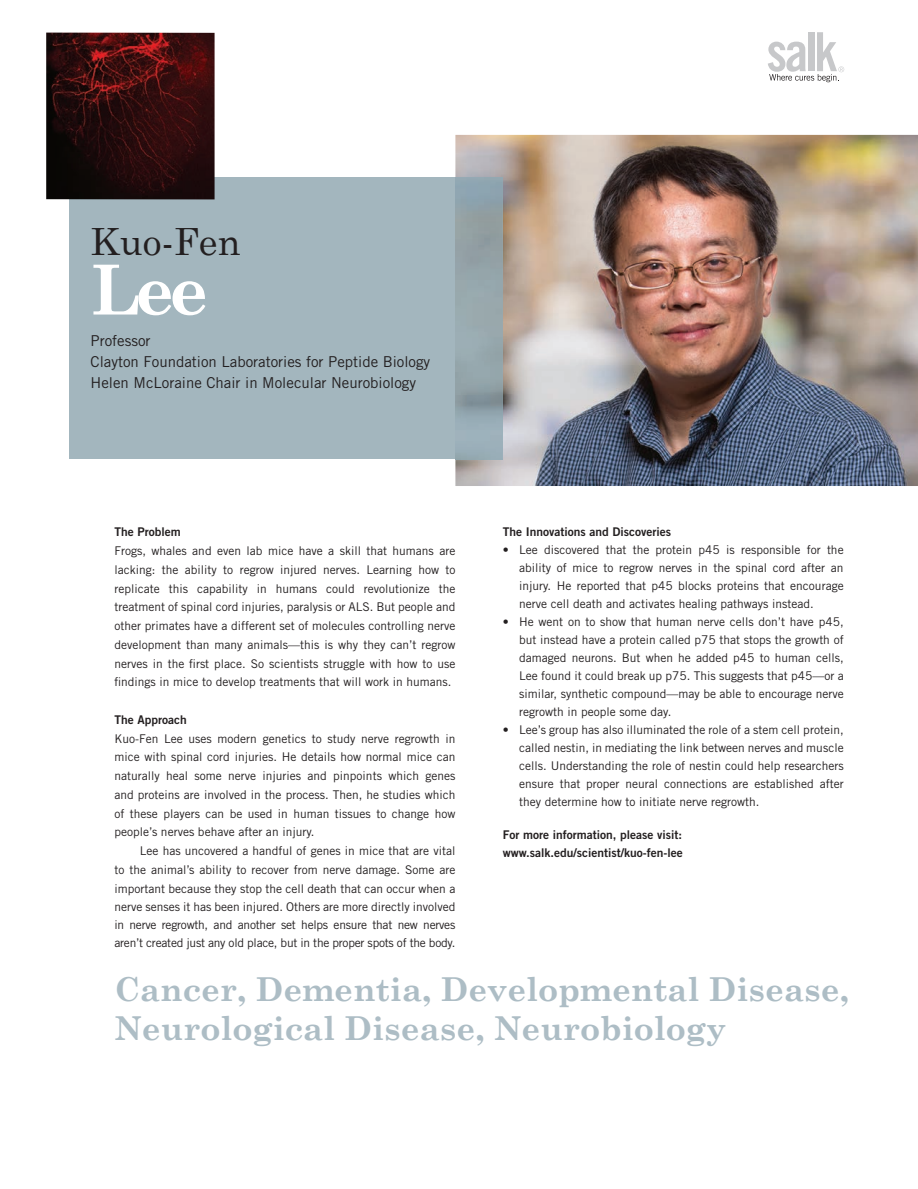
<style>
.page{position:relative;width:918px;height:1189px;background:#fff}
.page>*{position:absolute;margin:0;border:0;box-sizing:border-box;transform-origin:0 0}
.t1{font:700 69px "Century Schoolbook";color:#fff}
.t2{font:37.5px "Century Schoolbook";color:#231f20}
.t3{font:700 33px/39.6px "Century Schoolbook";color:#adbdc5}
.t4{font:15px/21px "Trade Gothic";color:#231f20}
.t5{font:12px/18.8px "Trade Gothic";color:#231f20;text-align:justify}
.t6{font:12px/18px "Trade Gothic Bold Two";color:#231f20}
</style>
<div class="page">
<svg style="left:768px;top:32px;width:76px;height:50px"></svg>
<img style="left:455px;top:135px;width:463px;height:351px">
<div style="left:69px;top:177px;width:386px;height:282px;background:#a3b6be"></div>
<img style="left:455px;top:177px;width:48px;height:282px">
<img style="left:46px;top:33px;width:169px;height:166px">
<h2 class="t2" style="left:91px;top:218px;width:151px">Kuo-Fen</h2>
<h1 class="t1" style="left:91px;top:248px;width:119px">Lee</h1>
<p class="t4" style="left:91px;top:330px;width:341px">Professor<br>Clayton Foundation Laboratories for Peptide Biology<br>Helen McLoraine Chair in Molecular Neurobiology</p>
<p class="t6" style="left:114px;top:523px;width:68px">The Problem</p>
<p class="t5" style="left:114px;top:541px;width:342px">Frogs, whales and even lab mice have a skill that humans are lacking: the ability to regrow injured nerves. Learning how to replicate this capability in humans could revolutionize the treatment of spinal cord injuries, paralysis or ALS. But people and other primates have a different set of molecules controlling nerve development than many animals—this is why they can’t regrow nerves in the first place. So scientists struggle with how to use findings in mice to develop treatments that will work in humans.</p>
<p class="t6" style="left:114px;top:710px;width:74px">The Approach</p>
<p class="t5" style="left:114px;top:728px;width:342px">Kuo-Fen Lee uses modern genetics to study nerve regrowth in mice with spinal cord injuries. He details how normal mice can naturally heal some nerve injuries and pinpoints which genes and proteins are involved in the process. Then, he studies which of these players can be used in human tissues to change how people’s nerves behave after an injury.</p>
<p class="t5" style="left:114px;top:841px;width:342px;text-indent:26px">Lee has uncovered a handful of genes in mice that are vital to the animal’s ability to recover from nerve damage. Some are important because they stop the cell death that can occur when a nerve senses it has been injured. Others are more directly involved in nerve regrowth, and another set helps ensure that new nerves aren’t created just any old place, but in the proper spots of the body.</p>
<p class="t6" style="left:503px;top:522px;width:170px">The Innovations and Discoveries</p>
<p class="t5" style="left:519px;top:541px;width:326px;line-height:18px;text-indent:-16px">• Lee discovered that the protein p45 is responsible for the ability of mice to regrow nerves in the spinal cord after an injury. He reported that p45 blocks proteins that encourage nerve cell death and activates healing pathways instead.</p>
<p class="t5" style="left:519px;top:613px;width:326px;line-height:18px;text-indent:-16px">• He went on to show that human nerve cells don’t have p45, but instead have a protein called p75 that stops the growth of damaged neurons. But when he added p45 to human cells, Lee found it could break up p75. This suggests that p45—or a similar, synthetic compound—may be able to encourage nerve regrowth in people some day.</p>
<p class="t5" style="left:519px;top:721px;width:326px;line-height:18px;text-indent:-16px">• Lee’s group has also illuminated the role of a stem cell protein, called nestin, in mediating the link between nerves and muscle cells. Understanding the role of nestin could help researchers ensure that proper neural connections are established after they determine how to initiate nerve regrowth.</p>
<p class="t6" style="left:503px;top:825px;width:182px">For more information, please visit: www.salk.edu/scientist/kuo-fen-lee</p>
<h3 class="t3" style="left:114px;top:969px;width:736px">Cancer, Dementia, Developmental Disease,<br>Neurological Disease, Neurobiology</h3>
</div>
